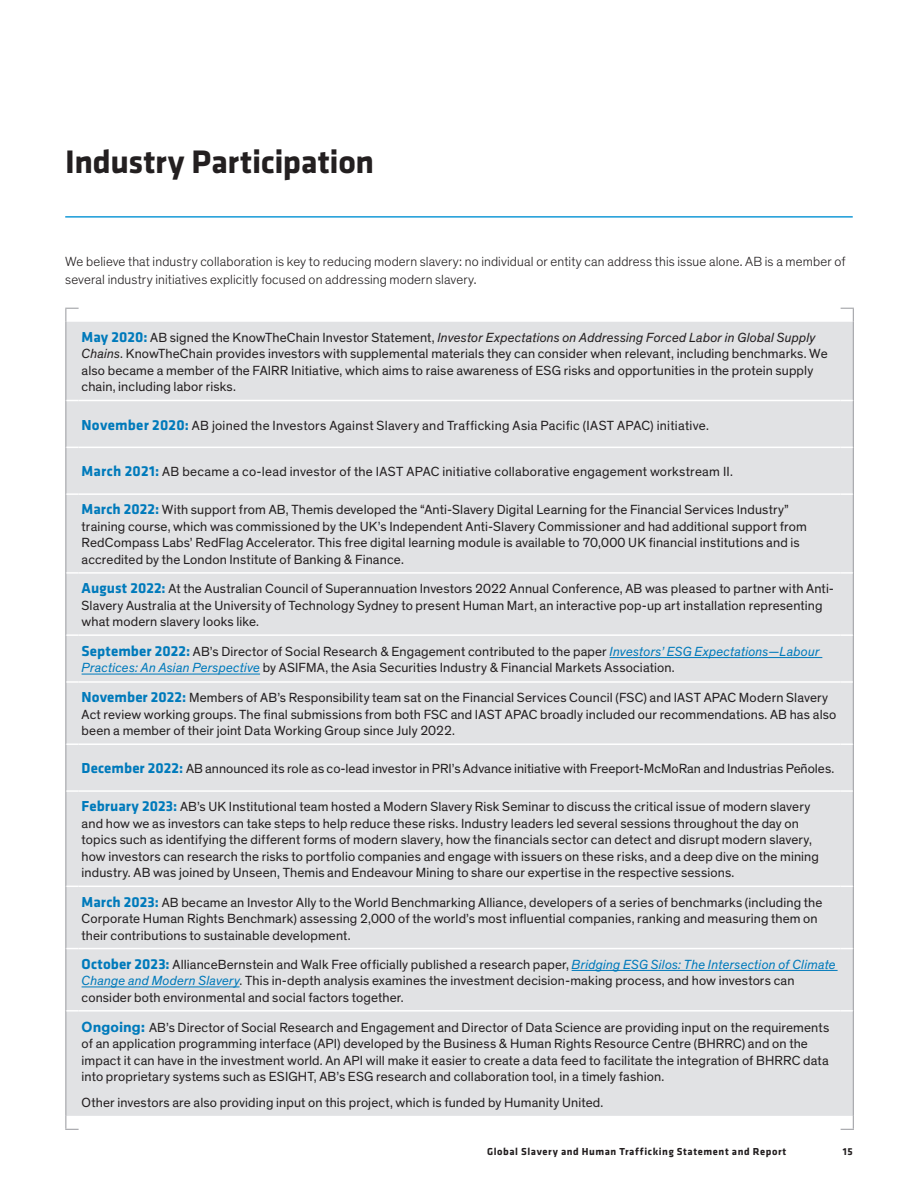
<style>
.page{position:relative;width:918px;height:1188px;background:#fff}
.page>*{position:absolute;margin:0;border:0;box-sizing:border-box;transform-origin:0 0}
.Page_Section_Breaker_22_5_24{font:700 33.75px "Klavika";letter-spacing:-.01em;color:#231f20}
.Column_Insert_Theinhardt_Regular_9_12{font:13.5px/16.5px "Theinhardt";letter-spacing:.01em;color:#231f20}
.Body_Copy_9_12{font:300 13.5px/18px "Theinhardt";letter-spacing:.01em;color:#231f20}
.t1{font:700 10.5px "Klavika";letter-spacing:.055em;color:#231f20}
.s1{font-family:"Klavika";font-weight:700;font-size:15px;color:#007abb}
.s2{font-style:italic}
.s3{font-style:italic;color:#007abb}
.s4{font-weight:700;font-size:15px;color:#007abb}
</style>
<div class="page">
<div style="left:66px;top:322px;width:787px;height:794px;background:#e1e2e4"></div>
<svg style="left:65px;top:308px;width:14px;height:14px"></svg>
<hr style="left:65px;top:322px;width:1px;height:78px;background:#a8a9ad">
<hr style="left:65px;top:400px;width:1px;height:47px;background:#a8a9ad">
<hr style="left:65px;top:447px;width:1px;height:47px;background:#a8a9ad">
<hr style="left:65px;top:494px;width:1px;height:79px;background:#a8a9ad">
<hr style="left:65px;top:573px;width:1px;height:62px;background:#a8a9ad">
<hr style="left:65px;top:635px;width:1px;height:47px;background:#a8a9ad">
<hr style="left:65px;top:682px;width:1px;height:62px;background:#a8a9ad">
<hr style="left:65px;top:744px;width:1px;height:47px;background:#a8a9ad">
<hr style="left:65px;top:791px;width:1px;height:95px;background:#a8a9ad">
<hr style="left:65px;top:886px;width:1px;height:63px;background:#a8a9ad">
<hr style="left:65px;top:949px;width:1px;height:62px;background:#a8a9ad">
<hr style="left:65px;top:1011px;width:1px;height:105px;background:#a8a9ad">
<svg style="left:65px;top:1116px;width:14px;height:14px"></svg>
<svg style="left:841px;top:308px;width:13px;height:14px"></svg>
<hr style="left:853px;top:322px;width:1px;height:78px;background:#a8a9ad">
<hr style="left:853px;top:400px;width:1px;height:47px;background:#a8a9ad">
<hr style="left:853px;top:447px;width:1px;height:47px;background:#a8a9ad">
<hr style="left:853px;top:494px;width:1px;height:79px;background:#a8a9ad">
<hr style="left:853px;top:573px;width:1px;height:62px;background:#a8a9ad">
<hr style="left:853px;top:635px;width:1px;height:47px;background:#a8a9ad">
<hr style="left:853px;top:682px;width:1px;height:62px;background:#a8a9ad">
<hr style="left:853px;top:744px;width:1px;height:47px;background:#a8a9ad">
<hr style="left:853px;top:791px;width:1px;height:95px;background:#a8a9ad">
<hr style="left:853px;top:886px;width:1px;height:63px;background:#a8a9ad">
<hr style="left:853px;top:949px;width:1px;height:62px;background:#a8a9ad">
<hr style="left:853px;top:1011px;width:1px;height:105px;background:#a8a9ad">
<svg style="left:841px;top:1116px;width:13px;height:14px"></svg>
<svg style="left:66px;top:447px;width:13px;height:1px"></svg>
<svg style="left:841px;top:447px;width:12px;height:1px"></svg>
<hr style="left:79px;top:447px;width:762px;height:1px;background:#fff">
<svg style="left:66px;top:400px;width:13px;height:1px"></svg>
<svg style="left:841px;top:400px;width:12px;height:1px"></svg>
<hr style="left:79px;top:400px;width:762px;height:1px;background:#fff">
<svg style="left:66px;top:493px;width:13px;height:2px"></svg>
<svg style="left:841px;top:493px;width:12px;height:2px"></svg>
<hr style="left:79px;top:493px;width:762px;height:2px;background:#fff">
<svg style="left:66px;top:572px;width:13px;height:2px"></svg>
<svg style="left:841px;top:572px;width:12px;height:2px"></svg>
<hr style="left:79px;top:572px;width:762px;height:2px;background:#fff">
<svg style="left:66px;top:634px;width:13px;height:2px"></svg>
<svg style="left:841px;top:634px;width:12px;height:2px"></svg>
<hr style="left:79px;top:634px;width:762px;height:2px;background:#fff">
<svg style="left:66px;top:681px;width:13px;height:2px"></svg>
<svg style="left:841px;top:681px;width:12px;height:2px"></svg>
<hr style="left:79px;top:681px;width:762px;height:2px;background:#fff">
<svg style="left:66px;top:743px;width:13px;height:2px"></svg>
<svg style="left:841px;top:743px;width:12px;height:2px"></svg>
<hr style="left:79px;top:743px;width:762px;height:2px;background:#fff">
<svg style="left:66px;top:790px;width:13px;height:2px"></svg>
<svg style="left:841px;top:790px;width:12px;height:2px"></svg>
<hr style="left:79px;top:790px;width:762px;height:2px;background:#fff">
<svg style="left:66px;top:886px;width:13px;height:1px"></svg>
<svg style="left:841px;top:886px;width:12px;height:1px"></svg>
<hr style="left:79px;top:886px;width:762px;height:1px;background:#fff">
<svg style="left:66px;top:948px;width:13px;height:1px"></svg>
<svg style="left:841px;top:948px;width:12px;height:1px"></svg>
<svg style="left:66px;top:1010px;width:13px;height:2px"></svg>
<svg style="left:841px;top:1010px;width:12px;height:2px"></svg>
<hr style="left:79px;top:948px;width:762px;height:1px;background:#fff">
<hr style="left:79px;top:1010px;width:762px;height:2px;background:#fff">
<hr style="left:610px;top:657px;width:212px;height:1px;background:#007abb">
<hr style="left:82px;top:674px;width:178px;height:1px;background:#007abb">
<hr style="left:572px;top:970px;width:266px;height:1px;background:#007abb">
<hr style="left:82px;top:987px;width:158px;height:1px;background:#007abb">
<hr style="left:65px;top:216px;width:788px;height:2px;background:#179ad7">
<p class="Page_Section_Breaker_22_5_24" style="left:65px;top:137px;width:311px">Industry Participation</p>
<p class="Body_Copy_9_12" style="left:65px;top:253px;width:782px">We believe that industry collaboration is key to reducing modern slavery: no individual or entity can address this issue alone. AB is a member of several industry initiatives explicitly focused on addressing modern slavery.</p>
<p class="Column_Insert_Theinhardt_Regular_9_12" style="left:82px;top:330px;width:748px"><span class="s1">May 2020:</span> AB signed the KnowTheChain Investor Statement, <span class="s2">Investor Expectations on Addressing Forced Labor in Global Supply Chains</span>. KnowTheChain provides investors with supplemental materials they can consider when relevant, including benchmarks. We also became a member of the FAIRR Initiative, which aims to raise awareness of ESG risks and opportunities in the protein supply chain, including labor risks.</p>
<p class="Column_Insert_Theinhardt_Regular_9_12" style="left:82px;top:417px;width:629px"><span class="s1">November 2020:</span> AB joined the Investors Against Slavery and Trafficking Asia Pacific (IAST APAC) initiative.</p>
<p class="Column_Insert_Theinhardt_Regular_9_12" style="left:82px;top:464px;width:653px"><span class="s1">March 2021:</span> AB became a co-lead investor of the IAST APAC initiative collaborative engagement workstream II.</p>
<p class="Column_Insert_Theinhardt_Regular_9_12" style="left:82px;top:502px;width:727px"><span class="s1">March 2022:</span> With support from AB, Themis developed the “Anti-Slavery Digital Learning for the Financial Services Industry” training course, which was commissioned by the UK’s Independent Anti-Slavery Commissioner and had additional support from RedCompass Labs’ RedFlag Accelerator. This free digital learning module is available to 70,000 UK financial institutions and is accredited by the London Institute of Banking &amp; Finance.</p>
<p class="Column_Insert_Theinhardt_Regular_9_12" style="left:82px;top:581px;width:754px"><span class="s1">August 2022:</span> At the Australian Council of Superannuation Investors 2022 Annual Conference, AB was pleased to partner with Anti-<br>Slavery Australia at the University of Technology Sydney to present Human Mart, an interactive pop-up art installation representing what modern slavery looks like.</p>
<p class="Column_Insert_Theinhardt_Regular_9_12" style="left:82px;top:643px;width:740px"><span class="s1">September 2022:</span> AB’s Director of Social Research &amp; Engagement contributed to the paper <span class="s3">Investors’ ESG Expectations—Labour<br>Practices: An Asian Perspective</span> by ASIFMA, the Asia Securities Industry &amp; Financial Markets Association.</p>
<p class="Column_Insert_Theinhardt_Regular_9_12" style="left:82px;top:690px;width:756px"><span class="s1">November 2022:</span> Members of AB’s Responsibility team sat on the Financial Services Council (FSC) and IAST APAC Modern Slavery<br>Act review working groups. The final submissions from both FSC and IAST APAC broadly included our recommendations. AB has also been a member of their joint Data Working Group since July 2022.</p>
<p class="Column_Insert_Theinhardt_Regular_9_12" style="left:82px;top:761px;width:754px"><span class="s1">December 2022:</span> AB announced its role as co-lead investor in PRI’s Advance initiative with Freeport-McMoRan and Industrias Peñoles.</p>
<p class="Column_Insert_Theinhardt_Regular_9_12" style="left:82px;top:799px;width:739px"><span class="s1">February 2023:</span> AB’s UK Institutional team hosted a Modern Slavery Risk Seminar to discuss the critical issue of modern slavery and how we as investors can take steps to help reduce these risks. Industry leaders led several sessions throughout the day on topics such as identifying the different forms of modern slavery, how the financials sector can detect and disrupt modern slavery, how investors can research the risks to portfolio companies and engage with issuers on these risks, and a deep dive on the mining industry. AB was joined by Unseen, Themis and Endeavour Mining to share our expertise in the respective sessions.</p>
<p class="Column_Insert_Theinhardt_Regular_9_12" style="left:82px;top:894px;width:742px"><span class="s1">March 2023:</span> AB became an Investor Ally to the World Benchmarking Alliance, developers of a series of benchmarks (including the<br>Corporate Human Rights Benchmark) assessing 2,000 of the world’s most influential companies, ranking and measuring them on their contributions to sustainable development.</p>
<p class="Column_Insert_Theinhardt_Regular_9_12" style="left:82px;top:956px;width:756px"><span class="s1">October 2023:</span> AllianceBernstein and Walk Free officially published a research paper, <span class="s3">Bridging ESG Silos: The Intersection of Climate<br>Change and Modern Slavery</span>. This in-depth analysis examines the investment decision-making process, and how investors can consider both environmental and social factors together.</p>
<p class="Column_Insert_Theinhardt_Regular_9_12" style="left:82px;top:1019px;width:749px"><span class="s4">Ongoing:</span> AB’s Director of Social Research and Engagement and Director of Data Science are providing input on the requirements of an application programming interface (API) developed by the Business &amp; Human Rights Resource Centre (BHRRC) and on the impact it can have in the investment world. An API will make it easier to create a data feed to facilitate the integration of BHRRC data into proprietary systems such as ESIGHT, AB’s ESG research and collaboration tool, in a timely fashion.</p>
<p class="Column_Insert_Theinhardt_Regular_9_12" style="left:82px;top:1094px;width:523px">Other investors are also providing input on this project, which is funded by Humanity United.</p>
<p class="t1" style="left:487px;top:1144px;width:301px">Global Slavery and Human Trafficking Statement and Report</p>
<p class="t1" style="left:843px;top:1144px;width:11px">15</p>
</div>
